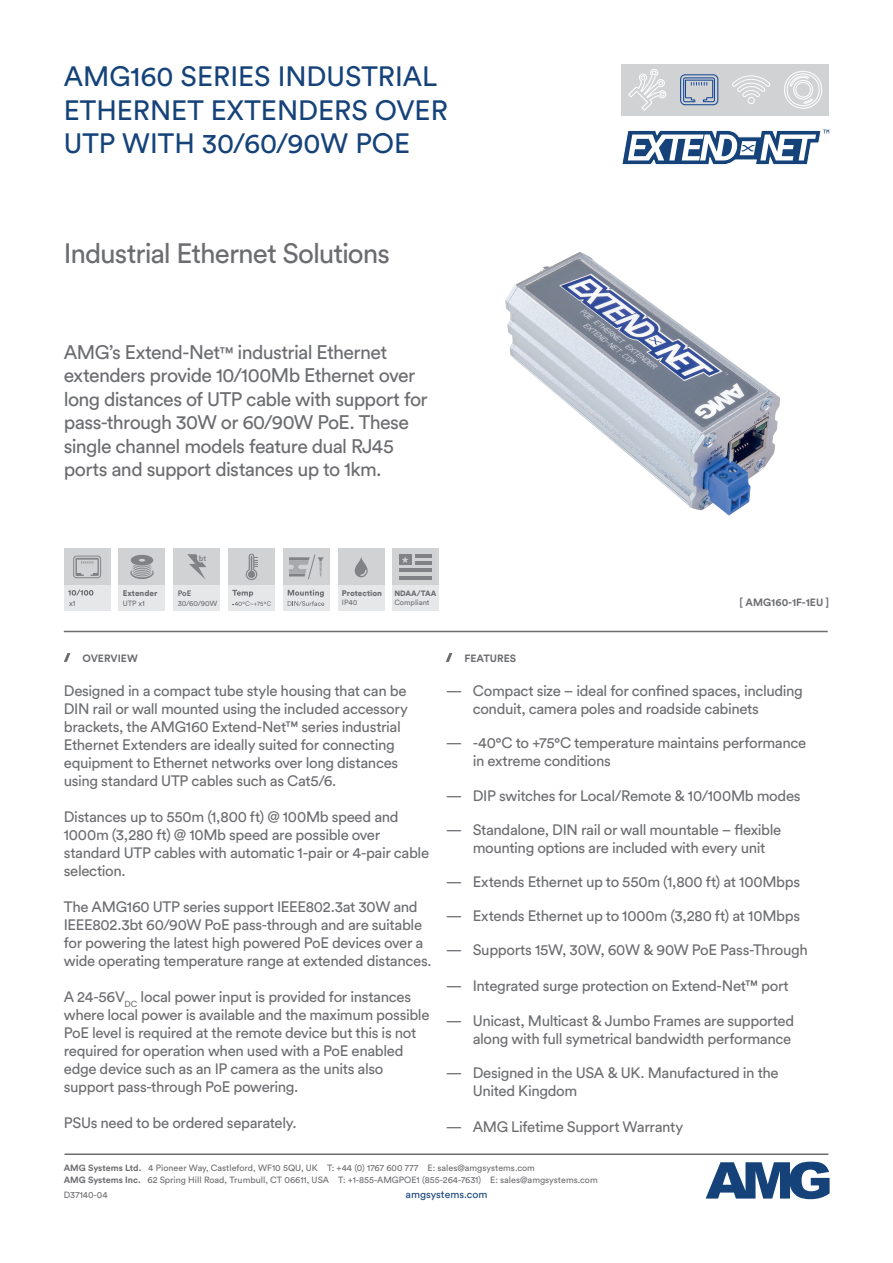
<style>
.page{position:relative;width:893px;height:1263px;background:#fff}
.page>*{position:absolute;margin:0;border:0;box-sizing:border-box;transform-origin:0 0}
.t1{font:27.75px/33.3px "Circular Std";color:#154379}
.t2{font:27.75px "Circular Std";letter-spacing:-.035em;color:#6c6d70}
.t3{font:19.5px/23.4px "Circular Std";letter-spacing:-.035em;color:#6c6d70}
.t4{font:15px/18px "Circular Std";letter-spacing:-.025em;color:#6c6d70}
.t5{font:700 10.5px "Circular Std";color:#6c6d70}
.t6{font:10.5px "Circular Std";color:#154379}
.t7{font:9px/12px "Circular Std";color:#6c6d70}
.t8{font:900 8.1px "Circular Std";color:#6c6d70}
.t9{font:700 7.8px "Circular Std";color:#6c6d70}
.t10{font:7.8px "Circular Std";color:#6c6d70}
.t11{font:900 7.65px "Circular Std";color:#6c6d70}
.t12{font:7.5px "Circular Std";color:#6c6d70}
.t13{font:700 7.5px "Circular Std";color:#808285}
.s1{font-size:16.5px}
.s2{font-weight:700}
</style>
<div class="page">
<hr style="left:65px;top:1153px;width:763px;height:2px;background:#6c6d70">
<hr style="left:64px;top:631px;width:764px;height:1px;background:#6c6d70">
<svg style="left:64px;top:653px;width:6px;height:9px"></svg>
<svg style="left:446px;top:653px;width:6px;height:9px"></svg>
<div style="left:64px;top:585px;width:47px;height:25px;background:#e6e7e9"></div>
<svg style="left:68px;top:590px;width:25px;height:5px"></svg>
<div style="left:64px;top:549px;width:47px;height:36px;background:#d1d2d4"></div>
<svg style="left:73px;top:556px;width:28px;height:22px"></svg>
<div style="left:119px;top:585px;width:46px;height:25px;background:#e6e7e9"></div>
<div style="left:119px;top:549px;width:46px;height:36px;background:#d1d2d4"></div>
<svg style="left:130px;top:555px;width:24px;height:24px"></svg>
<div style="left:228px;top:585px;width:47px;height:25px;background:#e6e7e9"></div>
<div style="left:228px;top:549px;width:47px;height:36px;background:#d1d2d4"></div>
<svg style="left:232px;top:590px;width:39px;height:16px"></svg>
<svg style="left:246px;top:554px;width:11px;height:26px"></svg>
<div style="left:725px;top:64px;width:52px;height:52px;background:#d1d2d4"></div>
<div style="left:673px;top:64px;width:52px;height:52px;background:#d1d2d4"></div>
<div style="left:621px;top:64px;width:52px;height:52px;background:#d1d2d4"></div>
<div style="left:777px;top:64px;width:52px;height:52px;background:#d1d2d4"></div>
<svg style="left:784px;top:71px;width:38px;height:38px"></svg>
<svg style="left:628px;top:69px;width:38px;height:42px"></svg>
<svg style="left:680px;top:74px;width:38px;height:31px"></svg>
<svg style="left:732px;top:75px;width:38px;height:29px"></svg>
<div style="left:283px;top:585px;width:47px;height:25px;background:#e6e7e9"></div>
<div style="left:283px;top:549px;width:47px;height:36px;background:#d1d2d4"></div>
<svg style="left:288px;top:590px;width:36px;height:16px"></svg>
<svg style="left:289px;top:555px;width:35px;height:24px"></svg>
<div style="left:173px;top:585px;width:47px;height:25px;background:#e6e7e9"></div>
<div style="left:173px;top:549px;width:47px;height:36px;background:#d1d2d4"></div>
<svg style="left:187px;top:554px;width:19px;height:25px"></svg>
<div style="left:197px;top:554px;width:8px;height:8px;background:#d1d2d4;border-radius:50%"></div>
<div style="left:338px;top:585px;width:47px;height:25px;background:#e6e7e9"></div>
<div style="left:338px;top:549px;width:47px;height:36px;background:#d1d2d4"></div>
<svg style="left:355px;top:557px;width:13px;height:20px"></svg>
<svg style="left:622px;top:130px;width:207px;height:35px"></svg>
<img style="left:505px;top:252px;width:275px;height:264px">
<div style="left:392px;top:585px;width:47px;height:25px;background:#e6e7e9"></div>
<div style="left:392px;top:549px;width:47px;height:36px;background:#d1d2d4"></div>
<hr style="left:415px;top:554px;width:17px;height:4px;background:#808285">
<hr style="left:415px;top:562px;width:17px;height:3px;background:#808285">
<hr style="left:399px;top:569px;width:32px;height:3px;background:#808285">
<hr style="left:399px;top:576px;width:32px;height:3px;background:#808285">
<div style="left:399px;top:554px;width:12px;height:11px;background:#808285"></div>
<svg style="left:402px;top:556px;width:6px;height:7px"></svg>
<svg style="left:706px;top:1161px;width:123px;height:38px"></svg>
<h1 class="t1" style="left:64px;top:60px;width:386px">AMG160 SERIES INDUSTRIAL<br>ETHERNET EXTENDERS OVER<br>UTP WITH 30/60/90W POE</h1>
<h1 class="t2" style="left:64px;top:236px;width:328px">Industrial Ethernet Solutions</h1>
<p class="t3" style="left:64px;top:340px;width:365px">AMG’s Extend-Net<span class="s1">™</span> industrial Ethernet extenders provide 10/100Mb Ethernet over long distances of UTP cable with support for pass-through 30W or 60/90W PoE. These single channel models feature dual RJ45 ports and support distances up to 1km.</p>
<p class="t8" style="left:123px;top:588px;width:36px">Extender</p>
<p class="t10" style="left:69px;top:598px;width:8px">x1</p>
<p class="t12" style="left:123px;top:598px;width:24px">UTP x1</p>
<p class="t13" style="left:199px;top:553px;width:9px">bt</p>
<p class="t9" style="left:178px;top:588px;width:15px">PoE</p>
<p class="t12" style="left:178px;top:599px;width:41px">30/60/90W</p>
<p class="t12" style="left:178px;top:599px;width:39px">-20~+60°C</p>
<p class="t8" style="left:342px;top:587px;width:42px">Protection</p>
<p class="t12" style="left:342px;top:598px;width:17px">IP40</p>
<p class="t11" style="left:394px;top:588px;width:44px">NDAA/TAA</p>
<p class="t12" style="left:394px;top:598px;width:37px">Compliant</p>
<p class="t5" style="left:82px;top:651px;width:57px">OVERVIEW</p>
<p class="t5" style="left:464px;top:651px;width:53px">FEATURES</p>
<p class="t5" style="left:740px;top:595px;width:91px">[ AMG160-1F-1EU ]</p>
<p class="t4" style="left:64px;top:682px;width:346px">Designed in a compact tube style housing that can be DIN rail or wall mounted using the included accessory brackets, the AMG160 Extend-Net™ series industrial Ethernet Extenders are ideally suited for connecting equipment to Ethernet networks over long distances using standard UTP cables such as Cat5/6.</p>
<p class="t4" style="left:64px;top:808px;width:367px">Distances up to 550m (1,800 ft) @ 100Mb speed and 1000m (3,280 ft) @ 10Mb speed are possible over standard UTP cables with automatic 1-pair or 4-pair cable selection.</p>
<p class="t4" style="left:64px;top:898px;width:369px">The AMG160 UTP series support IEEE802.3at 30W and IEEE802.3bt 60/90W PoE pass-through and are suitable for powering the latest high powered PoE devices over a wide operating temperature range at extended distances.</p>
<p class="t4" style="left:64px;top:988px;width:367px">A 24-56V<sub>DC</sub> local power input is provided for instances where local power is available and the maximum possible PoE level is required at the remote device but this is not required for operation when used with a PoE enabled edge device such as an IP camera as the units also support pass-through PoE powering.</p>
<p class="t4" style="left:64px;top:1114px;width:234px">PSUs need to be ordered separately.</p>
<p class="t4" style="left:473px;top:682px;width:332px;text-indent:-27px">— Compact size – ideal for confined spaces, including conduit, camera poles and roadside cabinets</p>
<p class="t4" style="left:473px;top:734px;width:335px;text-indent:-27px">— -40°C to +75°C temperature maintains performance in extreme conditions</p>
<p class="t4" style="left:446px;top:786px;width:356px">— DIP switches for Local/Remote &amp; 10/100Mb modes</p>
<p class="t4" style="left:473px;top:820px;width:310px;text-indent:-27px">— Standalone, DIN rail or wall mountable – flexible mounting options are included with every unit</p>
<p class="t4" style="left:446px;top:872px;width:356px">— Extends Ethernet up to 550m (1,800 ft) at 100Mbps</p>
<p class="t4" style="left:446px;top:907px;width:356px">— Extends Ethernet up to 1000m (3,280 ft) at 10Mbps</p>
<p class="t4" style="left:446px;top:941px;width:364px">— Supports 15W, 30W, 60W &amp; 90W PoE Pass-Through</p>
<p class="t4" style="left:446px;top:977px;width:345px">— Integrated surge protection on Extend-Net™ port</p>
<p class="t4" style="left:446px;top:1011px;width:350px;text-align:right">— Unicast, Multicast &amp; Jumbo Frames are supported along with full symetrical bandwidth performance</p>
<p class="t4" style="left:473px;top:1063px;width:307px;text-indent:-27px">— Designed in the USA &amp; UK. Manufactured in the<br>United Kingdom</p>
<p class="t4" style="left:446px;top:1117px;width:239px">— AMG Lifetime Support Warranty</p>
<p class="t7" style="left:64px;top:1162px;width:535px"><span class="s2">AMG Systems Ltd.</span> 4 Pioneer Way, Castleford, WF10 5QU, UK T: +44 (0) 1767 600 777 E: sales@amgsystems.com<br><span class="s2">AMG Systems Inc.</span> 62 Spring Hill Road, Trumbull, CT 06611, USA T: +1-855-AMGPOE1 (855-264-7631) E: sales@amgsystems.com</p>
<p class="t7" style="left:64px;top:1189px;width:45px">D37140-04</p>
<p class="t6" style="left:406px;top:1188px;width:83px">amgsystems.com</p>
</div>
